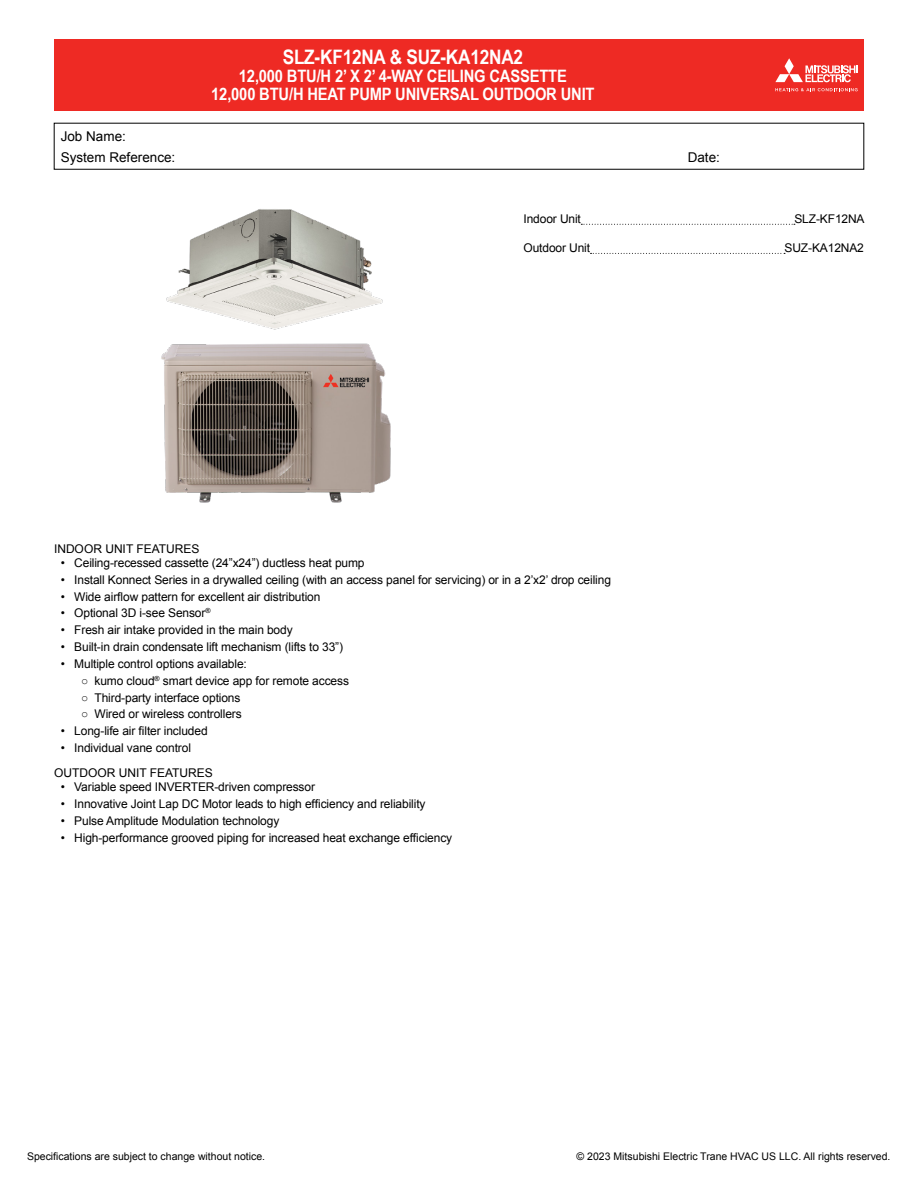
<style>
.page{position:relative;width:918px;height:1188px;background:#fff}
.page>*{position:absolute;margin:0;border:0;box-sizing:border-box;transform-origin:0 0}
.t1{font:700 19.95px "Arial Narrow";letter-spacing:-.01em;color:#fff;scale:1.05 1}
.t2{font:700 17.1px/18px "Arial Narrow";letter-spacing:-.01em;color:#fff;text-align:center;scale:1.05 1}
.t3{font:13.5px/21px "Arial";color:#000}
.t4{font:12px/24.6px "Arial";letter-spacing:-.01em;color:#000}
.t5{font:10.5px "Arial";color:#000}
</style>
<div class="page">
<svg style="left:581px;top:224px;width:214px;height:1px"></svg>
<svg style="left:591px;top:253px;width:194px;height:1px"></svg>
<img style="left:161px;top:209px;width:230px;height:294px">
<div style="left:54px;top:39px;width:810px;height:72px;background:#ee2a24"></div>
<svg style="left:775px;top:58px;width:83px;height:24px"></svg>
<svg style="left:775px;top:88px;width:83px;height:3px"></svg>
<p class="t3" style="left:61px;top:126px;width:116px">Job Name:<br>System Reference:</p>
<h1 class="t1" style="left:283px;top:42px;width:230px">SLZ-KF12NA &amp; SUZ-KA12NA2</h1>
<h2 class="t2" style="left:211px;top:67px;width:367px">12,000 BTU/H 2’ X 2’ 4-WAY CEILING CASSETTE<br>12,000 BTU/H HEAT PUMP UNIVERSAL OUTDOOR UNIT</h2>
<p class="t3" style="left:688px;top:147px;width:34px">Date:</p>
<p class="t4" style="left:524px;top:207px;width:59px">Indoor Unit</p>
<p class="t4" style="left:794px;top:207px;width:72px">SLZ-KF12NA</p>
<p class="t4" style="left:524px;top:236px;width:68px">Outdoor Unit</p>
<p class="t4" style="left:784px;top:236px;width:81px">SUZ-KA12NA2</p>
<p class="t4" style="left:54px;top:536px;width:147px">INDOOR UNIT FEATURES</p>
<p class="t4" style="left:61px;top:551px;width:305px">• Ceiling-recessed cassette (24”x24”) ductless heat pump</p>
<p class="t4" style="left:61px;top:567px;width:552px">• Install Konnect Series in a drywalled ceiling (with an access panel for servicing) or in a 2’x2’ drop ceiling</p>
<p class="t4" style="left:61px;top:584px;width:261px">• Wide airflow pattern for excellent air distribution</p>
<p class="t4" style="left:61px;top:601px;width:151px">• Optional 3D i-see Sensor<sup>®</sup></p>
<p class="t4" style="left:61px;top:618px;width:234px">• Fresh air intake provided in the main body</p>
<p class="t4" style="left:61px;top:635px;width:284px">• Built-in drain condensate lift mechanism (lifts to 33”)</p>
<p class="t4" style="left:61px;top:652px;width:188px">• Multiple control options available:</p>
<p class="t4" style="left:81px;top:668px;width:270px">○ kumo cloud<sup>®</sup> smart device app for remote access</p>
<p class="t4" style="left:81px;top:685px;width:161px">○ Third-party interface options</p>
<p class="t4" style="left:81px;top:702px;width:162px">○ Wired or wireless controllers</p>
<p class="t4" style="left:61px;top:719px;width:148px">• Long-life air filter included</p>
<p class="t4" style="left:54px;top:736px;width:160px;text-indent:7px">• Individual vane control<br>OUTDOOR UNIT FEATURES</p>
<p class="t4" style="left:61px;top:775px;width:256px">• Variable speed INVERTER-driven compressor</p>
<p class="t4" style="left:61px;top:792px;width:366px">• Innovative Joint Lap DC Motor leads to high efficiency and reliability</p>
<p class="t4" style="left:61px;top:808px;width:220px">• Pulse Amplitude Modulation technology</p>
<p class="t4" style="left:61px;top:825px;width:393px">• High-performance grooved piping for increased heat exchange efficiency</p>
<p class="t5" style="left:27px;top:1149px;width:240px">Specifications are subject to change without notice.</p>
<p class="t5" style="left:577px;top:1149px;width:315px">© 2023 Mitsubishi Electric Trane HVAC US LLC. All rights reserved.</p>
</div>
